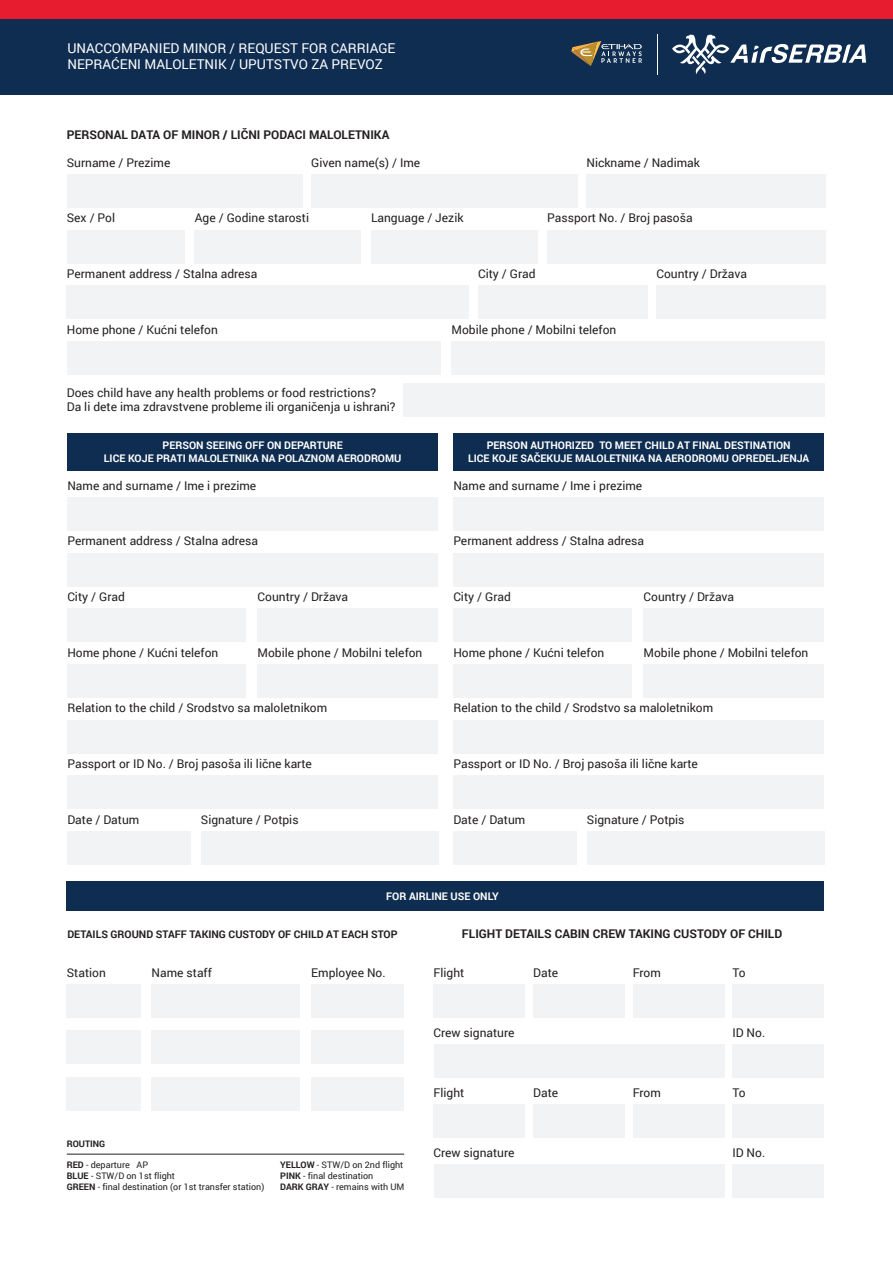
<style>
.page{position:relative;width:893px;height:1263px;background:#fff}
.page>*{position:absolute;margin:0;border:0;box-sizing:border-box;transform-origin:0 0}
.t1{font:13.5px/16.2px "Roboto";color:#fff}
.t2{font:12px/14.4px "Roboto";color:#231f20}
.t3{font:700 12px "Roboto";color:#231f20}
.t4{font:700 10.5px/12.6px "Roboto";color:#fff;text-align:center}
.t5{font:700 10.5px "Roboto";color:#231f20}
.t6{font:9px/10.8px "Roboto";color:#231f20}
.t7{font:700 9px "Roboto";color:#231f20}
.s1{font-weight:700}
</style>
<div class="page">
<div style="left:0;top:18px;width:893px;height:77px;background:#0f2d51"></div>
<div style="left:0;top:0;width:893px;height:18px;background:#e71c2e"></div>
<svg style="left:571px;top:41px;width:71px;height:25px"></svg>
<hr style="left:657px;top:34px;width:1px;height:41px;background:#fff">
<svg style="left:672px;top:35px;width:194px;height:39px"></svg>
<div style="left:478px;top:285px;width:169px;height:34px;background:#f2f3f4"></div>
<div style="left:656px;top:285px;width:170px;height:34px;background:#f2f3f4"></div>
<div style="left:67px;top:285px;width:402px;height:34px;background:#f2f3f4"></div>
<div style="left:67px;top:341px;width:373px;height:34px;background:#f2f3f4"></div>
<div style="left:451px;top:341px;width:374px;height:34px;background:#f2f3f4"></div>
<div style="left:311px;top:174px;width:266px;height:34px;background:#f2f3f4"></div>
<div style="left:67px;top:174px;width:236px;height:34px;background:#f2f3f4"></div>
<div style="left:586px;top:174px;width:240px;height:34px;background:#f2f3f4"></div>
<div style="left:195px;top:230px;width:166px;height:33px;background:#f2f3f4"></div>
<div style="left:67px;top:230px;width:118px;height:33px;background:#f2f3f4"></div>
<div style="left:371px;top:230px;width:166px;height:33px;background:#f2f3f4"></div>
<div style="left:547px;top:230px;width:279px;height:33px;background:#f2f3f4"></div>
<div style="left:404px;top:383px;width:421px;height:34px;background:#f2f3f4"></div>
<div style="left:67px;top:497px;width:371px;height:34px;background:#f2f3f4"></div>
<div style="left:67px;top:553px;width:371px;height:33px;background:#f2f3f4"></div>
<div style="left:67px;top:608px;width:179px;height:34px;background:#f2f3f4"></div>
<div style="left:258px;top:608px;width:180px;height:34px;background:#f2f3f4"></div>
<div style="left:67px;top:664px;width:179px;height:34px;background:#f2f3f4"></div>
<div style="left:258px;top:664px;width:180px;height:34px;background:#f2f3f4"></div>
<div style="left:67px;top:720px;width:371px;height:33px;background:#f2f3f4"></div>
<div style="left:67px;top:775px;width:371px;height:34px;background:#f2f3f4"></div>
<div style="left:67px;top:831px;width:124px;height:34px;background:#f2f3f4"></div>
<div style="left:201px;top:831px;width:237px;height:34px;background:#f2f3f4"></div>
<div style="left:67px;top:434px;width:371px;height:37px;background:#0f2d51"></div>
<div style="left:453px;top:497px;width:371px;height:34px;background:#f2f3f4"></div>
<div style="left:453px;top:553px;width:371px;height:33px;background:#f2f3f4"></div>
<div style="left:453px;top:608px;width:179px;height:34px;background:#f2f3f4"></div>
<div style="left:644px;top:608px;width:180px;height:34px;background:#f2f3f4"></div>
<div style="left:453px;top:664px;width:179px;height:34px;background:#f2f3f4"></div>
<div style="left:644px;top:664px;width:180px;height:34px;background:#f2f3f4"></div>
<div style="left:453px;top:720px;width:371px;height:33px;background:#f2f3f4"></div>
<div style="left:453px;top:775px;width:371px;height:34px;background:#f2f3f4"></div>
<div style="left:453px;top:831px;width:124px;height:34px;background:#f2f3f4"></div>
<div style="left:587px;top:831px;width:237px;height:34px;background:#f2f3f4"></div>
<div style="left:453px;top:434px;width:371px;height:37px;background:#0f2d51"></div>
<div style="left:434px;top:984px;width:91px;height:34px;background:#f2f3f4"></div>
<div style="left:533px;top:984px;width:92px;height:34px;background:#f2f3f4"></div>
<div style="left:633px;top:984px;width:91px;height:34px;background:#f2f3f4"></div>
<div style="left:732px;top:984px;width:92px;height:34px;background:#f2f3f4"></div>
<div style="left:434px;top:1044px;width:290px;height:34px;background:#f2f3f4"></div>
<div style="left:732px;top:1044px;width:92px;height:34px;background:#f2f3f4"></div>
<div style="left:434px;top:1104px;width:91px;height:34px;background:#f2f3f4"></div>
<div style="left:533px;top:1104px;width:92px;height:34px;background:#f2f3f4"></div>
<div style="left:633px;top:1104px;width:91px;height:34px;background:#f2f3f4"></div>
<div style="left:732px;top:1104px;width:92px;height:34px;background:#f2f3f4"></div>
<div style="left:434px;top:1164px;width:290px;height:34px;background:#f2f3f4"></div>
<div style="left:732px;top:1164px;width:92px;height:34px;background:#f2f3f4"></div>
<div style="left:67px;top:984px;width:74px;height:34px;background:#f2f3f4"></div>
<div style="left:67px;top:1030px;width:74px;height:34px;background:#f2f3f4"></div>
<div style="left:67px;top:1077px;width:74px;height:33px;background:#f2f3f4"></div>
<div style="left:152px;top:984px;width:148px;height:34px;background:#f2f3f4"></div>
<div style="left:152px;top:1030px;width:148px;height:34px;background:#f2f3f4"></div>
<div style="left:152px;top:1077px;width:148px;height:33px;background:#f2f3f4"></div>
<div style="left:311px;top:984px;width:93px;height:34px;background:#f2f3f4"></div>
<div style="left:311px;top:1030px;width:93px;height:34px;background:#f2f3f4"></div>
<div style="left:311px;top:1077px;width:93px;height:33px;background:#f2f3f4"></div>
<div style="left:67px;top:881px;width:757px;height:30px;background:#0f2d51"></div>
<hr style="left:67px;top:1154px;width:337px;height:1px;background:#231f20">
<p class="t1" style="left:67px;top:39px;width:330px">UNACCOMPANIED MINOR / REQUEST FOR CARRIAGE<br>NEPRAĆENI MALOLETNIK / UPUTSTVO ZA PREVOZ</p>
<p class="t3" style="left:67px;top:126px;width:324px">PERSONAL DATA OF MINOR / LIČNI PODACI MALOLETNIKA</p>
<p class="t2" style="left:67px;top:155px;width:105px">Surname / Prezime</p>
<p class="t2" style="left:311px;top:155px;width:111px">Given name(s) / Ime</p>
<p class="t2" style="left:586px;top:155px;width:115px">Nickname / Nadimak</p>
<p class="t2" style="left:67px;top:210px;width:50px">Sex / Pol</p>
<p class="t2" style="left:195px;top:210px;width:116px">Age / Godine starosti</p>
<p class="t2" style="left:371px;top:210px;width:94px">Language / Jezik</p>
<p class="t2" style="left:547px;top:210px;width:147px">Passport No. / Broj pasoša</p>
<p class="t2" style="left:67px;top:266px;width:192px">Permanent address / Stalna adresa</p>
<p class="t2" style="left:478px;top:266px;width:59px">City / Grad</p>
<p class="t2" style="left:656px;top:266px;width:92px">Country / Država</p>
<p class="t2" style="left:67px;top:322px;width:153px">Home phone / Kućni telefon</p>
<p class="t2" style="left:451px;top:322px;width:166px">Mobile phone / Mobilni telefon</p>
<p class="t2" style="left:67px;top:385px;width:330px">Does child have any health problems or food restrictions?<br>Da li dete ima zdravstvene probleme ili organičenja u ishrani?</p>
<p class="t4" style="left:104px;top:439px;width:299px">PERSON SEEING OFF ON DEPARTURE<br>LICE KOJE PRATI MALOLETNIKA NA POLAZNOM AERODROMU</p>
<p class="t4" style="left:468px;top:439px;width:343px">PERSON AUTHORIZED TO MEET CHILD AT FINAL DESTINATION<br>LICE KOJE SAČEKUJE MALOLETNIKA NA AERODROMU OPREDELJENJA</p>
<p class="t2" style="left:67px;top:478px;width:190px">Name and surname / Ime i prezime</p>
<p class="t2" style="left:453px;top:478px;width:190px">Name and surname / Ime i prezime</p>
<p class="t2" style="left:67px;top:533px;width:192px">Permanent address / Stalna adresa</p>
<p class="t2" style="left:453px;top:533px;width:192px">Permanent address / Stalna adresa</p>
<p class="t2" style="left:67px;top:589px;width:59px">City / Grad</p>
<p class="t2" style="left:258px;top:589px;width:92px">Country / Država</p>
<p class="t2" style="left:453px;top:589px;width:59px">City / Grad</p>
<p class="t2" style="left:644px;top:589px;width:92px">Country / Država</p>
<p class="t2" style="left:67px;top:645px;width:153px">Home phone / Kućni telefon</p>
<p class="t2" style="left:258px;top:645px;width:166px">Mobile phone / Mobilni telefon</p>
<p class="t2" style="left:453px;top:645px;width:153px">Home phone / Kućni telefon</p>
<p class="t2" style="left:644px;top:645px;width:166px">Mobile phone / Mobilni telefon</p>
<p class="t2" style="left:67px;top:700px;width:261px">Relation to the child / Srodstvo sa maloletnikom</p>
<p class="t2" style="left:453px;top:700px;width:261px">Relation to the child / Srodstvo sa maloletnikom</p>
<p class="t2" style="left:67px;top:756px;width:246px">Passport or ID No. / Broj pasoša ili lične karte</p>
<p class="t2" style="left:453px;top:756px;width:246px">Passport or ID No. / Broj pasoša ili lične karte</p>
<p class="t2" style="left:67px;top:812px;width:73px">Date / Datum</p>
<p class="t2" style="left:201px;top:812px;width:99px">Signature / Potpis</p>
<p class="t2" style="left:453px;top:812px;width:73px">Date / Datum</p>
<p class="t2" style="left:587px;top:812px;width:99px">Signature / Potpis</p>
<p class="t4" style="left:386px;top:889px;width:114px">FOR AIRLINE USE ONLY</p>
<p class="t5" style="left:67px;top:927px;width:332px">DETAILS GROUND STAFF TAKING CUSTODY OF CHILD AT EACH STOP</p>
<p class="t3" style="left:462px;top:925px;width:322px">FLIGHT DETAILS CABIN CREW TAKING CUSTODY OF CHILD</p>
<p class="t2" style="left:434px;top:965px;width:32px">Flight</p>
<p class="t2" style="left:533px;top:965px;width:27px">Date</p>
<p class="t2" style="left:633px;top:965px;width:30px">From</p>
<p class="t2" style="left:732px;top:965px;width:15px">To</p>
<p class="t2" style="left:67px;top:965px;width:41px">Station</p>
<p class="t2" style="left:152px;top:965px;width:62px">Name staff</p>
<p class="t2" style="left:311px;top:965px;width:76px">Employee No.</p>
<p class="t2" style="left:434px;top:1025px;width:82px">Crew signature</p>
<p class="t2" style="left:732px;top:1025px;width:34px">ID No.</p>
<p class="t7" style="left:67px;top:1137px;width:40px">ROUTING</p>
<p class="t6" style="left:67px;top:1159px;width:199px"><span class="s1">RED</span> - departure AP<br><span class="s1">BLUE</span> - STW/D on 1st flight<br><span class="s1">GREEN</span> - final destination (or 1st transfer station)</p>
<p class="t6" style="left:280px;top:1159px;width:126px"><span class="s1">YELLOW</span> - STW/D on 2nd flight<br><span class="s1">PINK</span> - final destination<br><span class="s1">DARK GRAY</span> - remains with UM</p>
<p class="t2" style="left:434px;top:1085px;width:32px">Flight</p>
<p class="t2" style="left:533px;top:1085px;width:27px">Date</p>
<p class="t2" style="left:633px;top:1085px;width:30px">From</p>
<p class="t2" style="left:732px;top:1085px;width:15px">To</p>
<p class="t2" style="left:434px;top:1145px;width:82px">Crew signature</p>
<p class="t2" style="left:732px;top:1145px;width:34px">ID No.</p>
</div>
